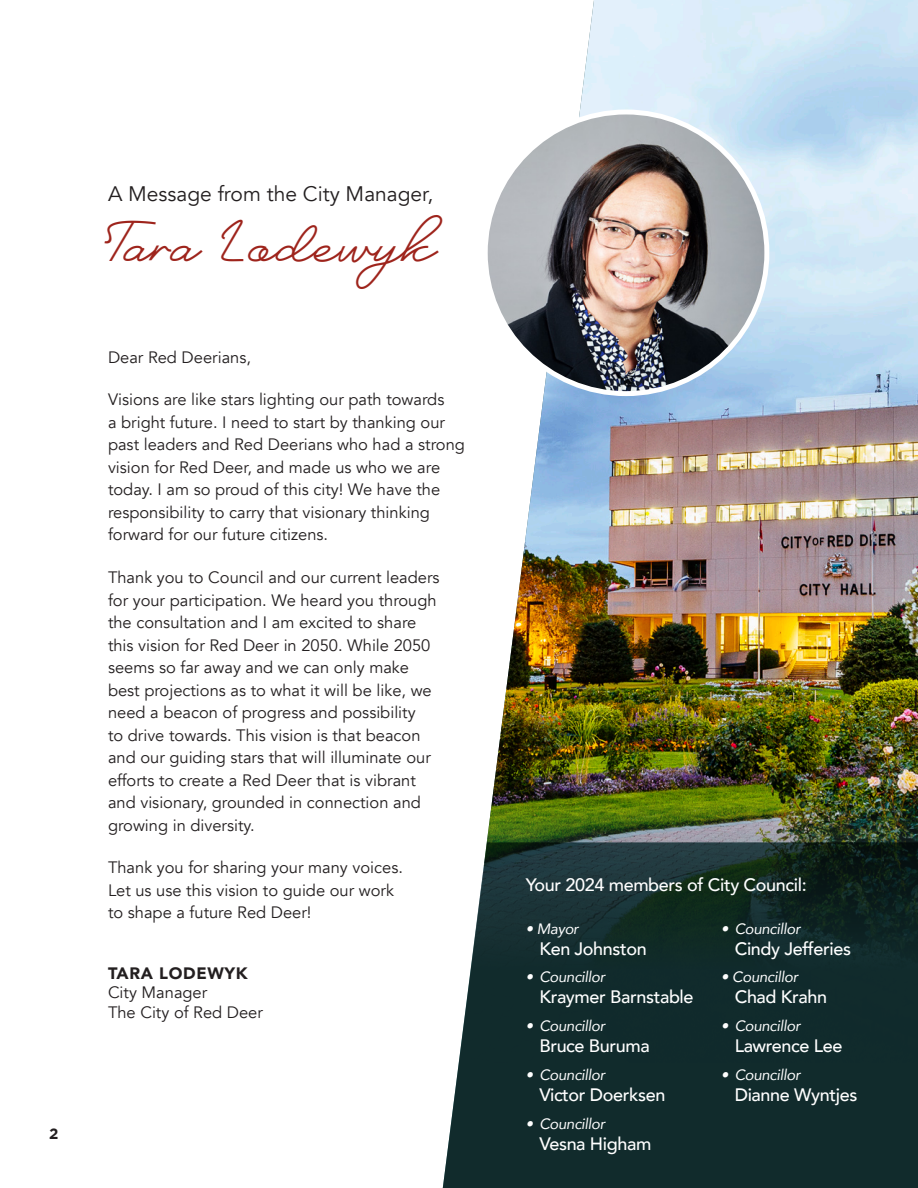
<style>
.page{position:relative;width:918px;height:1188px;background:#fff}
.page>*{position:absolute;margin:0;border:0;box-sizing:border-box;transform-origin:0 0}
.t1{font:37.05px "Neon Bines";color:#9e241c}
.t2{font:21px "Avenir";color:#231f20}
.t3{font:500 18px "Avenir";letter-spacing:-.02em;color:#fff}
.t4{font:16.5px/22.5px "Avenir";color:#231f20}
.t5{font:900 16.5px "Avenir";letter-spacing:.04em;color:#231f20}
.t6{font:italic 15px "Avenir";letter-spacing:-.02em;color:#fff}
.t7{font:700 15px "Gotham";color:#231f20}
</style>
<div class="page">
<img style="left:486px;top:0;width:432px;height:842px">
<img style="left:485px;top:112px;width:282px;height:282px;border-radius:141px">
<svg style="left:443px;top:842px;width:475px;height:346px;background:#1d3535"></svg>
<p class="t7" style="left:49px;top:1125px;width:11px">2</p>
<p class="t2" style="left:108px;top:181px;width:327px">A Message from the City Manager,</p>
<p class="t1" style="left:103px;top:227px;width:335px">Tara Lodewyk</p>
<p class="t4" style="left:108px;top:346px;width:145px">Dear Red Deerians,</p>
<p class="t4" style="left:108px;top:389px;width:358px">Visions are like stars lighting our path towards<br>a bright future. I need to start by thanking our past leaders and Red Deerians who had a strong vision for Red Deer, and made us who we are today. I am so proud of this city! We have the responsibility to carry that visionary thinking forward for our future citizens.</p>
<p class="t4" style="left:108px;top:567px;width:333px">Thank you to Council and our current leaders for your participation. We heard you through the consultation and I am excited to share this vision for Red Deer in 2050. While 2050 seems so far away and we can only make best projections as to what it will be like, we need a beacon of progress and possibility<br>to drive towards. This vision is that beacon and our guiding stars that will illuminate our efforts to create a Red Deer that is vibrant and visionary, grounded in connection and growing in diversity.</p>
<p class="t4" style="left:108px;top:857px;width:296px">Thank you for sharing your many voices.<br>Let us use this vision to guide our work to shape a future Red Deer!</p>
<p class="t5" style="left:108px;top:959px;width:141px">TARA LODEWYK</p>
<p class="t4" style="left:108px;top:982px;width:101px">City Manager</p>
<p class="t4" style="left:108px;top:1002px;width:156px">The City of Red Deer</p>
<p class="t3" style="left:526px;top:870px;width:282px">Your 2024 members of City Council:</p>
<p class="t6" style="left:526px;top:919px;width:54px">• Mayor</p>
<p class="t3" style="left:539px;top:933px;width:109px">Ken Johnston</p>
<p class="t6" style="left:526px;top:968px;width:81px">• Councillor</p>
<p class="t3" style="left:539px;top:982px;width:156px">Kraymer Barnstable</p>
<p class="t6" style="left:526px;top:1017px;width:81px">• Councillor</p>
<p class="t3" style="left:539px;top:1030px;width:112px">Bruce Buruma</p>
<p class="t6" style="left:526px;top:1066px;width:81px">• Councillor</p>
<p class="t3" style="left:539px;top:1079px;width:128px">Victor Doerksen</p>
<p class="t6" style="left:526px;top:1114px;width:81px">• Councillor</p>
<p class="t3" style="left:539px;top:1128px;width:114px">Vesna Higham</p>
<p class="t6" style="left:721px;top:919px;width:81px">• Councillor</p>
<p class="t3" style="left:735px;top:933px;width:118px">Cindy Jefferies</p>
<p class="t6" style="left:721px;top:968px;width:78px">• Councillor</p>
<p class="t3" style="left:735px;top:982px;width:94px">Chad Krahn</p>
<p class="t6" style="left:721px;top:1017px;width:81px">• Councillor</p>
<p class="t3" style="left:735px;top:1030px;width:109px">Lawrence Lee</p>
<p class="t6" style="left:721px;top:1066px;width:81px">• Councillor</p>
<p class="t3" style="left:735px;top:1079px;width:124px">Dianne Wyntjes</p>
</div>
